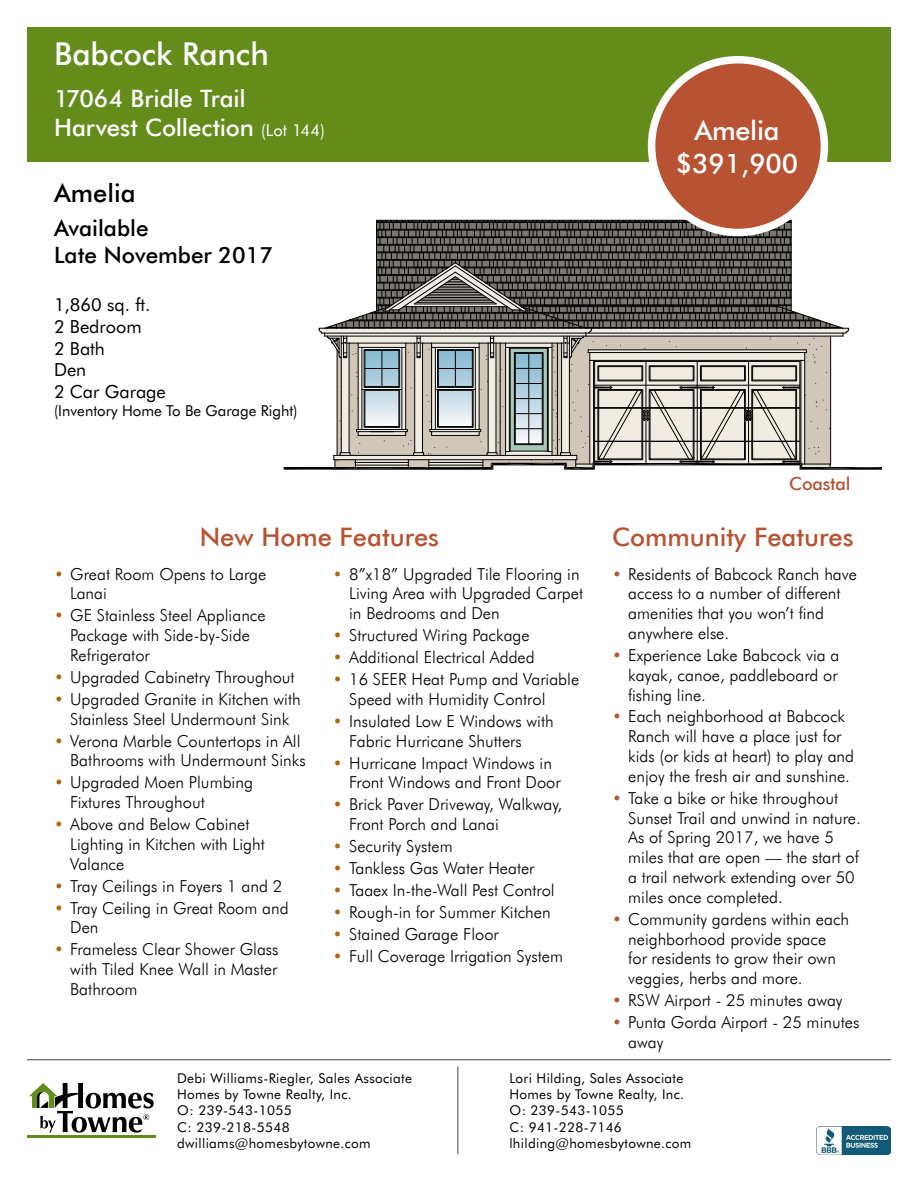
<style>
.page{position:relative;width:918px;height:1188px;background:#fff}
.page>*{position:absolute;margin:0;border:0;box-sizing:border-box;transform-origin:0 0}
.t1{font:500 31.5px "Futura BT";color:#fff}
.t2{font:500 27px/32.4px "Futura BT";letter-spacing:-.01em;color:#fff;text-align:center}
.t3{font:500 25.5px "Futura BT";color:#b75332}
.t4{font:500 25.5px "Futura BT";color:#000}
.t5{font:500 24px/28.8px "Futura BT";letter-spacing:-.005em;color:#fff}
.t6{font:500 22.5px/27px "Futura BT";color:#000}
.t7{font:18px/21.6px "Futura BT";color:#000}
.t8{font:500 18px "Futura BT";letter-spacing:-.01em;color:#b75332}
.t9{font:300 16.5px/19.8px "Futura BT";color:#000}
.t10{font:15px "Futura BT";color:#000}
.t11{font:13.5px/16.2px "Futura BT";letter-spacing:.025em;color:#000}
.s1{font-weight:400;font-size:16.5px}
.s2{color:#ad650e}
.s3{color:#b75332}
</style>
<div class="page">
<div style="left:27px;top:27px;width:864px;height:135px;background:#648c1a"></div>
<img style="left:816px;top:1126px;width:75px;height:29px">
<hr style="left:27px;top:1059px;width:864px;height:1px;background:#404236">
<hr style="left:27px;top:1135px;width:128px;height:2px;background:#648c1a">
<svg style="left:29px;top:1083px;width:125px;height:50px"></svg>
<hr style="left:457px;top:1066px;width:1px;height:88px;background:#404236">
<svg style="left:284px;top:220px;width:598px;height:250px"></svg>
<div style="left:652px;top:60px;width:172px;height:173px;background:#b75332;border-radius:50%"></div>
<div style="left:648px;top:56px;width:180px;height:180px;border:8px solid #fff;border-radius:50%"></div>
<h1 class="t1" style="left:54px;top:33px;width:216px">Babcock Ranch</h1>
<h3 class="t5" style="left:54px;top:84px;width:272px">17064 Bridle Trail<br>Harvest Collection <span class="s1">(Lot 144)</span></h3>
<h3 class="t4" style="left:54px;top:177px;width:83px">Amelia</h3>
<h3 class="t6" style="left:54px;top:214px;width:220px">Available<br>Late November 2017</h3>
<p class="t7" style="left:54px;top:294px;width:113px">1,860 sq. ft.<br>2 Bedroom<br>2 Bath<br>Den<br>2 Car Garage</p>
<p class="t10" style="left:54px;top:401px;width:245px">(Inventory Home To Be Garage Right)</p>
<h3 class="t3" style="left:200px;top:521px;width:241px">New Home Features</h3>
<p class="t9" style="left:70px;top:564px;width:198px;text-indent:-16px"><span class="s2">•</span> Great Room Opens to Large<br>Lanai</p>
<p class="t9" style="left:70px;top:605px;width:197px;text-indent:-16px"><span class="s2">•</span> GE Stainless Steel Appliance<br>Package with Side-by-Side<br>Refrigerator</p>
<p class="t9" style="left:54px;top:667px;width:242px"><span class="s2">•</span> Upgraded Cabinetry Throughout</p>
<p class="t9" style="left:54px;top:689px;width:248px;text-align:center"><span class="s2">•</span> Upgraded Granite in Kitchen with<br>Stainless Steel Undermount Sink</p>
<p class="t9" style="left:70px;top:731px;width:237px;text-indent:-16px"><span class="s2">•</span> Verona Marble Countertops in All<br>Bathrooms with Undermount Sinks</p>
<p class="t9" style="left:70px;top:772px;width:184px;text-indent:-16px"><span class="s2">•</span> Upgraded Moen Plumbing<br>Fixtures Throughout</p>
<p class="t9" style="left:70px;top:814px;width:196px;text-indent:-16px"><span class="s2">•</span> Above and Below Cabinet<br>Lighting in Kitchen with Light<br>Valance</p>
<p class="t9" style="left:54px;top:876px;width:230px"><span class="s2">•</span> Tray Ceilings in Foyers 1 and 2</p>
<p class="t9" style="left:70px;top:898px;width:220px;text-indent:-16px"><span class="s2">•</span> Tray Ceiling in Great Room and<br>Den</p>
<p class="t9" style="left:70px;top:939px;width:210px;text-align:justify;text-indent:-16px"><span class="s2">•</span> Frameless Clear Shower Glass with Tiled Knee Wall in Master Bathroom</p>
<p class="t9" style="left:349px;top:564px;width:235px;text-indent:-16px"><span class="s2">•</span> 8”x18” Upgraded Tile Flooring in<br>Living Area with Upgraded Carpet in Bedrooms and Den</p>
<p class="t9" style="left:333px;top:625px;width:198px"><span class="s2">•</span> Structured Wiring Package</p>
<p class="t9" style="left:333px;top:647px;width:203px"><span class="s2">•</span> Additional Electrical Added</p>
<p class="t9" style="left:349px;top:669px;width:232px;text-indent:-16px"><span class="s2">•</span> 16 SEER Heat Pump and Variable<br>Speed with Humidity Control</p>
<p class="t9" style="left:349px;top:711px;width:206px;text-indent:-16px"><span class="s2">•</span> Insulated Low E Windows with<br>Fabric Hurricane Shutters</p>
<p class="t9" style="left:349px;top:753px;width:213px;text-indent:-16px"><span class="s2">•</span> Hurricane Impact Windows in<br>Front Windows and Front Door</p>
<p class="t9" style="left:349px;top:794px;width:215px;text-indent:-16px"><span class="s2">•</span> Brick Paver Driveway, Walkway,<br>Front Porch and Lanai</p>
<p class="t9" style="left:333px;top:836px;width:121px"><span class="s2">•</span> Security System</p>
<p class="t9" style="left:333px;top:858px;width:203px"><span class="s2">•</span> Tankless Gas Water Heater</p>
<p class="t9" style="left:333px;top:880px;width:223px"><span class="s2">•</span> Taaex In-the-Wall Pest Control</p>
<p class="t9" style="left:333px;top:902px;width:219px"><span class="s2">•</span> Rough-in for Summer Kitchen</p>
<p class="t9" style="left:333px;top:924px;width:167px"><span class="s2">•</span> Stained Garage Floor</p>
<p class="t9" style="left:333px;top:946px;width:232px"><span class="s2">•</span> Full Coverage Irrigation System</p>
<h2 class="t2" style="left:676px;top:114px;width:124px">Amelia $391,900</h2>
<p class="t8" style="left:789px;top:472px;width:63px">Coastal</p>
<h3 class="t3" style="left:612px;top:521px;width:243px">Community Features</h3>
<p class="t9" style="left:628px;top:564px;width:230px;text-indent:-16px"><span class="s3">•</span> Residents of Babcock Ranch have access to a number of different amenities that you won’t find anywhere else.</p>
<p class="t9" style="left:628px;top:645px;width:213px;text-align:justify;text-indent:-16px"><span class="s3">•</span> Experience Lake Babcock via a kayak, canoe, paddleboard or fishing line.</p>
<p class="t9" style="left:628px;top:706px;width:227px;text-indent:-16px"><span class="s3">•</span> Each neighborhood at Babcock<br>Ranch will have a place just for kids (or kids at heart) to play and enjoy the fresh air and sunshine.</p>
<p class="t9" style="left:628px;top:788px;width:234px;text-indent:-16px"><span class="s3">•</span> Take a bike or hike throughout<br>Sunset Trail and unwind in nature.<br>As of Spring 2017, we have 5 miles that are open — the start of a trail network extending over 50 miles once completed.</p>
<p class="t9" style="left:628px;top:909px;width:223px;text-indent:-16px"><span class="s3">•</span> Community gardens within each neighborhood provide space<br>for residents to grow their own veggies, herbs and more.</p>
<p class="t9" style="left:612px;top:990px;width:232px"><span class="s3">•</span> RSW Airport - 25 minutes away</p>
<p class="t9" style="left:628px;top:1012px;width:233px;text-indent:-16px"><span class="s3">•</span> Punta Gorda Airport - 25 minutes away</p>
<p class="t11" style="left:177px;top:1070px;width:236px">Debi Williams-Riegler, Sales Associate<br>Homes by Towne Realty, Inc.<br>O: 239-543-1055<br>C: 239-218-5548 dwilliams@homesbytowne.com</p>
<p class="t11" style="left:509px;top:1070px;width:184px">Lori Hilding, Sales Associate<br>Homes by Towne Realty, Inc.<br>O: 239-543-1055<br>C: 941-228-7146 lhilding@homesbytowne.com</p>
</div>
